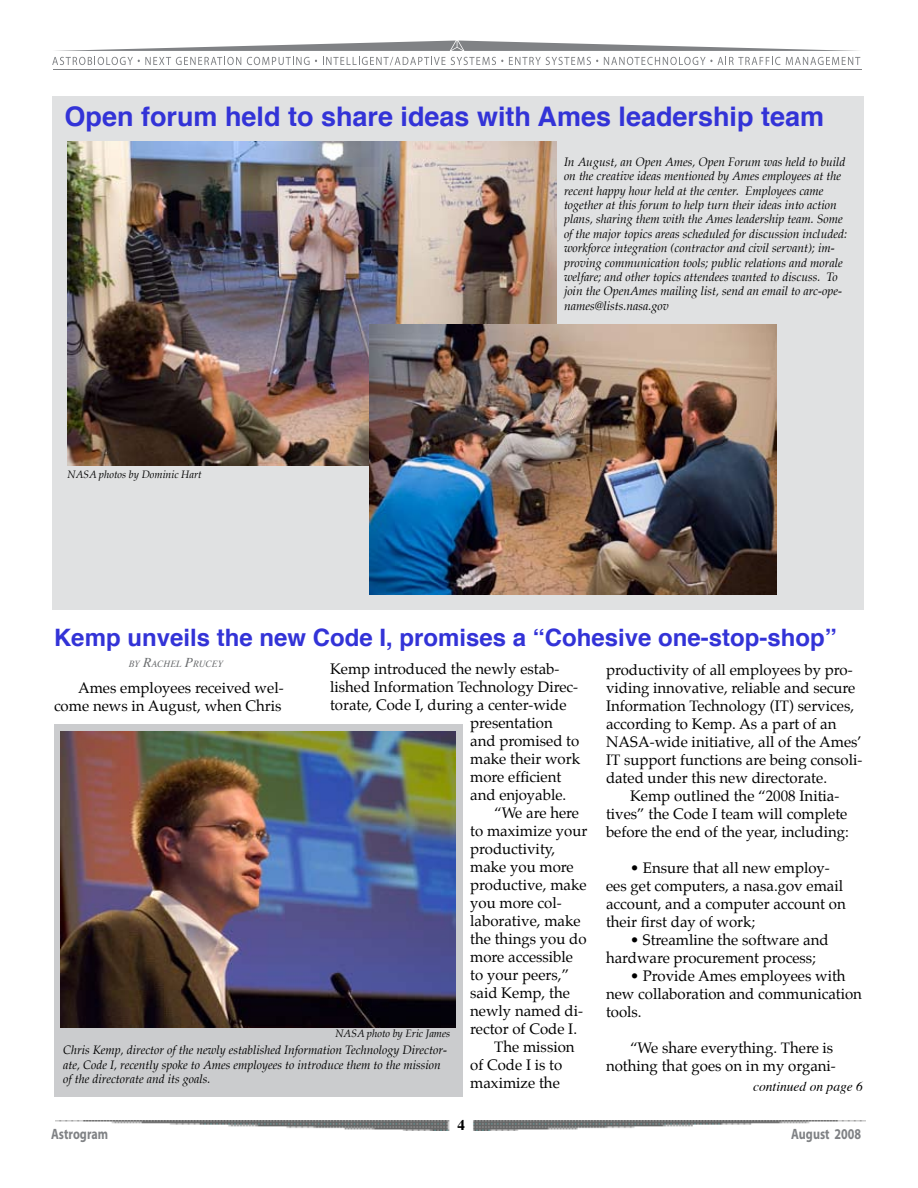
<style>
.page{position:relative;width:918px;height:1188px;background:#fff}
.page>*{position:absolute;margin:0;border:0;box-sizing:border-box;transform-origin:0 0}
.t1{font:700 27px "Helvetica";color:#3333d7}
.t2{font:700 24px "Helvetica";color:#3333d7}
.t3{font:15px/18px "Palatino";color:#000}
.t4{font:700 15px "Myriad";color:#808285;scale:.8 1}
.t5{font:700 15px "Times";color:#000}
.t6{font:italic 13.5px "Times";color:#000}
.t7{font:italic 12px/14.4px "Palatino";color:#000}
.t8{font:italic 10.5px "Palatino";color:#000}
.t9{font:italic 9.45px "Times";color:#6d6f71}
.s1{font-size:13.5px}
</style>
<div class="page">
<img style="left:55px;top:1120px;width:810px;height:11px">
<hr style="left:53px;top:69px;width:809px;height:1px;background:#808285">
<svg style="left:56px;top:40px;width:803px;height:11px"></svg>
<svg style="left:52px;top:57px;width:189px;height:8px"></svg>
<svg style="left:247px;top:57px;width:70px;height:8px"></svg>
<svg style="left:323px;top:57px;width:180px;height:8px"></svg>
<svg style="left:509px;top:57px;width:89px;height:8px"></svg>
<svg style="left:604px;top:57px;width:176px;height:8px"></svg>
<svg style="left:786px;top:57px;width:74px;height:8px"></svg>
<div style="left:52px;top:96px;width:812px;height:514px;background:#e0e1e2"></div>
<div style="left:54px;top:724px;width:408px;height:372px;background:#cbccce"></div>
<img style="left:61px;top:731px;width:394px;height:296px">
<img style="left:68px;top:141px;width:489px;height:325px">
<img style="left:369px;top:324px;width:408px;height:271px">
<h1 class="t1" style="left:64px;top:93px;width:761px">Open forum held to share ideas with Ames leadership team</h1>
<p class="t8" style="left:68px;top:466px;width:136px">NASA photos by Dominic Hart</p>
<p class="t7" style="left:564px;top:155px;width:285px">In August, an Open Ames, Open Forum was held to build on the creative ideas mentioned by Ames employees at the recent happy hour held at the center. Employees came together at this forum to help turn their ideas into action plans, sharing them with the Ames leadership team. Some of the major topics areas scheduled for discussion included: workforce integration (contractor and civil servant); im&shy;proving communication tools; public relations and morale welfare; and other topics attendees wanted to discuss. To join the OpenAmes mailing list, send an email to arc-ope&shy;names@lists.nasa.gov</p>
<h2 class="t2" style="left:54px;top:616px;width:784px">Kemp unveils the new Code I, promises a “Cohesive one-stop-shop”</h2>
<p class="t9" style="left:129px;top:655px;width:96px">BY <span class="s1">R</span>ACHEL <span class="s1">P</span>RUCEY</p>
<p class="t3" style="left:330px;top:660px;width:231px">Kemp introduced the newly estab-</p>
<p class="t3" style="left:330px;top:678px;width:250px">lished Information Technology Direc-</p>
<p class="t3" style="left:330px;top:696px;width:238px">torate, Code I, during a center-wide</p>
<p class="t3" style="left:470px;top:714px;width:84px">presentation</p>
<p class="t3" style="left:470px;top:732px;width:111px">and promised to</p>
<p class="t3" style="left:470px;top:750px;width:111px">make their work</p>
<p class="t3" style="left:470px;top:768px;width:93px">more efficient</p>
<p class="t3" style="left:470px;top:786px;width:98px">and enjoyable.</p>
<p class="t3" style="left:494px;top:804px;width:86px">“We are here</p>
<p class="t3" style="left:470px;top:822px;width:119px">to maximize your</p>
<p class="t3" style="left:470px;top:840px;width:87px">productivity,</p>
<p class="t3" style="left:470px;top:858px;width:105px">make you more</p>
<p class="t3" style="left:470px;top:876px;width:118px">productive, make</p>
<p class="t3" style="left:470px;top:894px;width:93px">you more col-</p>
<p class="t3" style="left:470px;top:912px;width:112px">laborative, make</p>
<p class="t3" style="left:470px;top:930px;width:118px">the things you do</p>
<p class="t3" style="left:470px;top:948px;width:104px">more accessible</p>
<p class="t3" style="left:470px;top:966px;width:100px">to your peers,”</p>
<p class="t3" style="left:470px;top:984px;width:101px">said Kemp, the</p>
<p class="t3" style="left:470px;top:1002px;width:114px">newly named di-</p>
<p class="t3" style="left:470px;top:1020px;width:108px">rector of Code I.</p>
<p class="t3" style="left:494px;top:1038px;width:82px">The mission</p>
<p class="t3" style="left:470px;top:1056px;width:94px">of Code I is to</p>
<p class="t3" style="left:470px;top:1074px;width:91px">maximize the</p>
<p class="t3" style="left:54px;top:678px;width:231px;text-align:right">Ames employees received wel&shy;come news in August, when Chris</p>
<p class="t8" style="left:335px;top:1025px;width:116px">NASA photo by Eric James</p>
<p class="t7" style="left:63px;top:1043px;width:385px">Chris Kemp, director of the newly established Information Technology Director&shy;ate, Code I, recently spoke to Ames employees to introduce them to the mission of the directorate and its goals.</p>
<p class="t3" style="left:606px;top:661px;width:248px">productivity of all employees by pro-</p>
<p class="t3" style="left:606px;top:679px;width:251px">viding innovative, reliable and secure</p>
<p class="t3" style="left:606px;top:697px;width:250px">Information Technology (IT) services,</p>
<p class="t3" style="left:606px;top:715px;width:232px">according to Kemp. As a part of an</p>
<p class="t3" style="left:606px;top:733px;width:257px">NASA-wide initiative, all of the Ames’</p>
<p class="t3" style="left:606px;top:751px;width:258px">IT support functions are being consoli-</p>
<p class="t3" style="left:606px;top:769px;width:223px">dated under this new directorate.</p>
<p class="t3" style="left:630px;top:787px;width:211px">Kemp outlined the “2008 Initia-</p>
<p class="t3" style="left:606px;top:805px;width:243px">tives” the Code I team will complete</p>
<p class="t3" style="left:606px;top:823px;width:245px">before the end of the year, including:</p>
<p class="t3" style="left:606px;top:859px;width:241px;text-indent:24px">• Ensure that all new employ&shy;ees get computers, a nasa.gov email account, and a computer account on their first day of work;</p>
<p class="t3" style="left:606px;top:931px;width:224px;text-indent:24px">• Streamline the software and hardware procurement process;</p>
<p class="t3" style="left:606px;top:967px;width:258px;text-indent:24px">• Provide Ames employees with new collaboration and communication tools.</p>
<p class="t3" style="left:606px;top:1039px;width:231px;text-align:right">“We share everything. There is nothing that goes on in my organi-</p>
<p class="t6" style="left:753px;top:1075px;width:111px">continued on page 6</p>
<p class="t5" style="left:457px;top:1110px;width:9px">4</p>
<p class="t4" style="left:51px;top:1127px;width:73px">Astrogram</p>
<p class="t4" style="left:791px;top:1127px;width:89px">August 2008</p>
</div>
